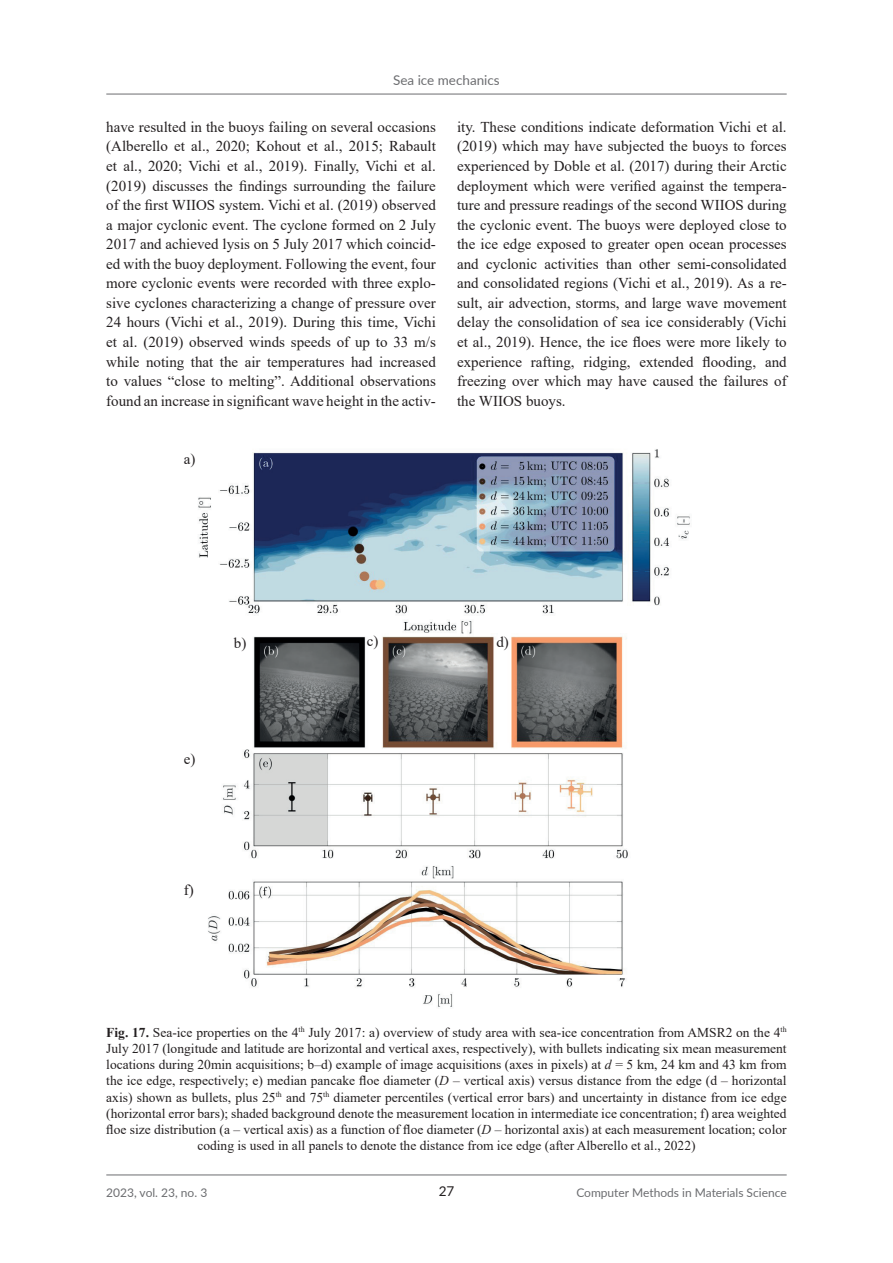
<style>
.page{position:relative;width:893px;height:1263px;background:#fff}
.page>*{position:absolute;margin:0;border:0;box-sizing:border-box;transform-origin:0 0}
.tresc{font:15px/19.5px "Times New Roman";color:#231f20;text-align:justify}
.opis_rysunku{font:13.5px/16.2px "Times New Roman";color:#231f20;text-align:center}
.t1{font:13.5px "Lato";color:#6c6d70}
.t2{font:13.5px "Lato";color:#231f20}
.t3{font:12px "Lato";color:#6c6d70}
.s1{font-weight:700}
.s2{font-style:italic}
</style>
<div class="page">
<hr style="left:106px;top:1174px;width:681px;height:1px;background:#6c6d70">
<hr style="left:106px;top:94px;width:681px;height:1px;background:#6c6d70">
<img style="left:198px;top:449px;width:492px;height:559px">
<p class="t1" style="left:393px;top:71px;width:108px">Sea ice mechanics</p>
<p class="tresc" style="left:106px;top:117px;width:331px">have resulted in the buoys failing on several occasions (Alberello et al., 2020; Kohout et al., 2015; Rabault et al., 2020; Vichi et al., 2019). Finally, Vichi et al. (2019) discusses the findings surrounding the failure of the first WIIOS system. Vichi et al. (2019) observed a major cyclonic event. The cyclone formed on 2 July 2017 and achieved lysis on 5 July 2017 which coincid&shy;ed with the buoy deployment. Following the event, four more cyclonic events were recorded with three explo&shy;sive cyclones characterizing a change of pressure over 24 hours (Vichi et al., 2019). During this time, Vichi et al. (2019) observed winds speeds of up to 33 m/s while noting that the air temperatures had increased to values “close to melting”. Additional observations found an increase in significant wave height in the activ-</p>
<p class="tresc" style="left:457px;top:117px;width:331px">ity. These conditions indicate deformation Vichi et al. (2019) which may have subjected the buoys to forces experienced by Doble et al. (2017) during their Arctic deployment which were verified against the tempera&shy;ture and pressure readings of the second WIIOS during the cyclonic event. The buoys were deployed close to the ice edge exposed to greater open ocean processes and cyclonic activities than other semi-consolidated and consolidated regions (Vichi et al., 2019). As a re&shy;sult, air advection, storms, and large wave movement delay the consolidation of sea ice considerably (Vichi et al., 2019). Hence, the ice floes were more likely to experience rafting, ridging, extended flooding, and freezing over which may have caused the failures of the WIIOS buoys.</p>
<p class="tresc" style="left:184px;top:449px;width:13px">a)</p>
<p class="tresc" style="left:234px;top:633px;width:14px">b)</p>
<p class="tresc" style="left:367px;top:631px;width:13px">c)</p>
<p class="tresc" style="left:496px;top:632px;width:14px">d)</p>
<p class="tresc" style="left:184px;top:749px;width:13px">e)</p>
<p class="tresc" style="left:184px;top:879px;width:11px">f)</p>
<p class="opis_rysunku" style="left:106px;top:1024px;width:682px"><span class="s1">Fig. 17.</span> Sea-ice properties on the 4<sup>th</sup> July 2017: a) overview of study area with sea-ice concentration from AMSR2 on the 4<sup>th </sup>July 2017 (longitude and latitude are horizontal and vertical axes, respectively), with bullets indicating six mean measurement locations during 20min acquisitions; b–d) example of image acquisitions (axes in pixels) at <span class="s2">d</span> = 5 km, 24 km and 43 km from the ice edge, respectively; e) median pancake floe diameter (<span class="s2">D</span> – vertical axis) versus distance from the edge (d – horizontal axis) shown as bullets, plus 25<sup>th</sup> and 75<sup>th</sup> diameter percentiles (vertical error bars) and uncertainty in distance from ice edge (horizontal error bars); shaded background denote the measurement location in intermediate ice concentration; f) area weighted floe size distribution (a – vertical axis) as a function of floe diameter (<span class="s2">D</span> – horizontal axis) at each measurement location; color coding is used in all panels to denote the distance from ice edge (after Alberello et al., 2022)</p>
<p class="t2" style="left:439px;top:1181px;width:17px">27</p>
<p class="t3" style="left:106px;top:1183px;width:102px">2023, vol. 23, no. 3</p>
<p class="t3" style="left:576px;top:1183px;width:212px">Computer Methods in Materials Science</p>
</div>
